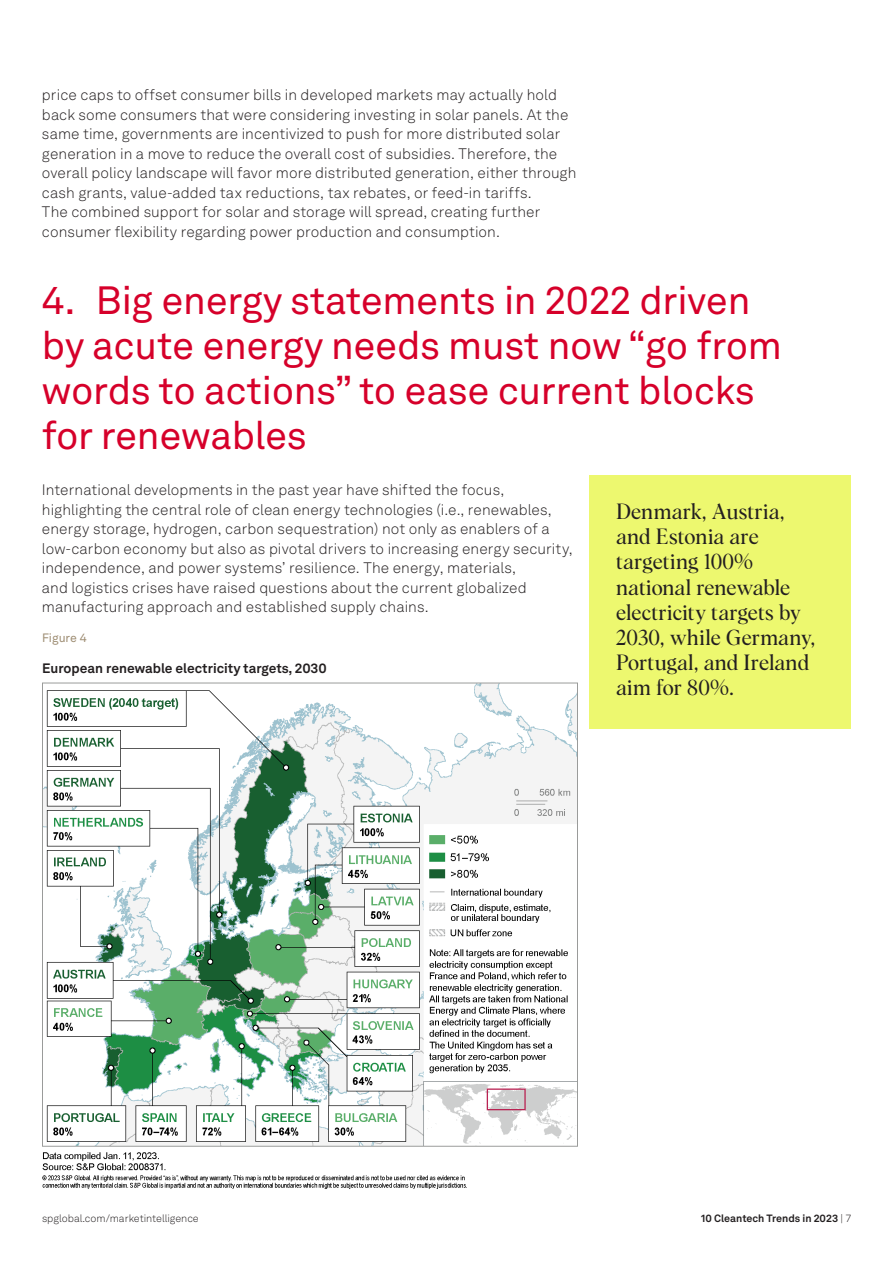
<style>
.page{position:relative;width:893px;height:1263px;background:#fff}
.page>*{position:absolute;margin:0;border:0;box-sizing:border-box;transform-origin:0 0}
.t1{font:39px/45px "Akkurat LL";letter-spacing:-.01em;color:#d6002a}
.t2{font:21px/25.2px "Albra";letter-spacing:-.005em;color:#231f20}
.t3{font:300 15px/19.5px "Akkurat LL";letter-spacing:.005em;color:#231f20}
.t4{font:700 13.5px "Akkurat LL";color:#231f20}
.t5{font:12px "Akkurat LL";color:#9e8d73}
.t6{font:300 10.5px "Akkurat LL";color:#231f20}
.t7{font:700 10.5px "Akkurat LL";color:#231f20}
.s1{font-weight:300}
</style>
<div class="page">
<div style="left:589px;top:475px;width:262px;height:254px;background:#edf86f"></div>
<img style="left:42px;top:682px;width:535px;height:507px">
<p class="t3" style="left:42px;top:85px;width:536px">price caps to offset consumer bills in developed markets may actually hold back some consumers that were considering investing in solar panels. At the same time, governments are incentivized to push for more distributed solar generation in a move to reduce the overall cost of subsidies. Therefore, the overall policy landscape will favor more distributed generation, either through cash grants, value-added tax reductions, tax rebates, or feed-in tariffs.<br>The combined support for solar and storage will spread, creating further consumer flexibility regarding power production and consumption.</p>
<h1 class="t1" style="left:42px;top:276px;width:742px">4. Big energy statements in 2022 driven by acute energy needs must now “go from words to actions” to ease current blocks for renewables</h1>
<p class="t3" style="left:42px;top:480px;width:532px">International developments in the past year have shifted the focus, highlighting the central role of clean energy technologies (i.e., renewables, energy storage, hydrogen, carbon sequestration) not only as enablers of a low-carbon economy but also as pivotal drivers to increasing energy security, independence, and power systems’ resilience. The energy, materials,<br>and logistics crises have raised questions about the current globalized manufacturing approach and established supply chains.</p>
<h2 class="t2" style="left:616px;top:497px;width:201px">Denmark, Austria, and Estonia are targeting 100% national renewable electricity targets by<br>2030, while Germany,<br>Portugal, and Ireland aim for 80%.</h2>
<p class="t5" style="left:42px;top:629px;width:46px">Figure 4</p>
<p class="t4" style="left:42px;top:658px;width:286px">European renewable electricity targets, 2030</p>
<p class="t6" style="left:42px;top:1210px;width:158px">spglobal.com/marketintelligence</p>
<p class="t7" style="left:701px;top:1210px;width:151px">10 Cleantech Trends in 2023 <span class="s1">| 7</span></p>
</div>
